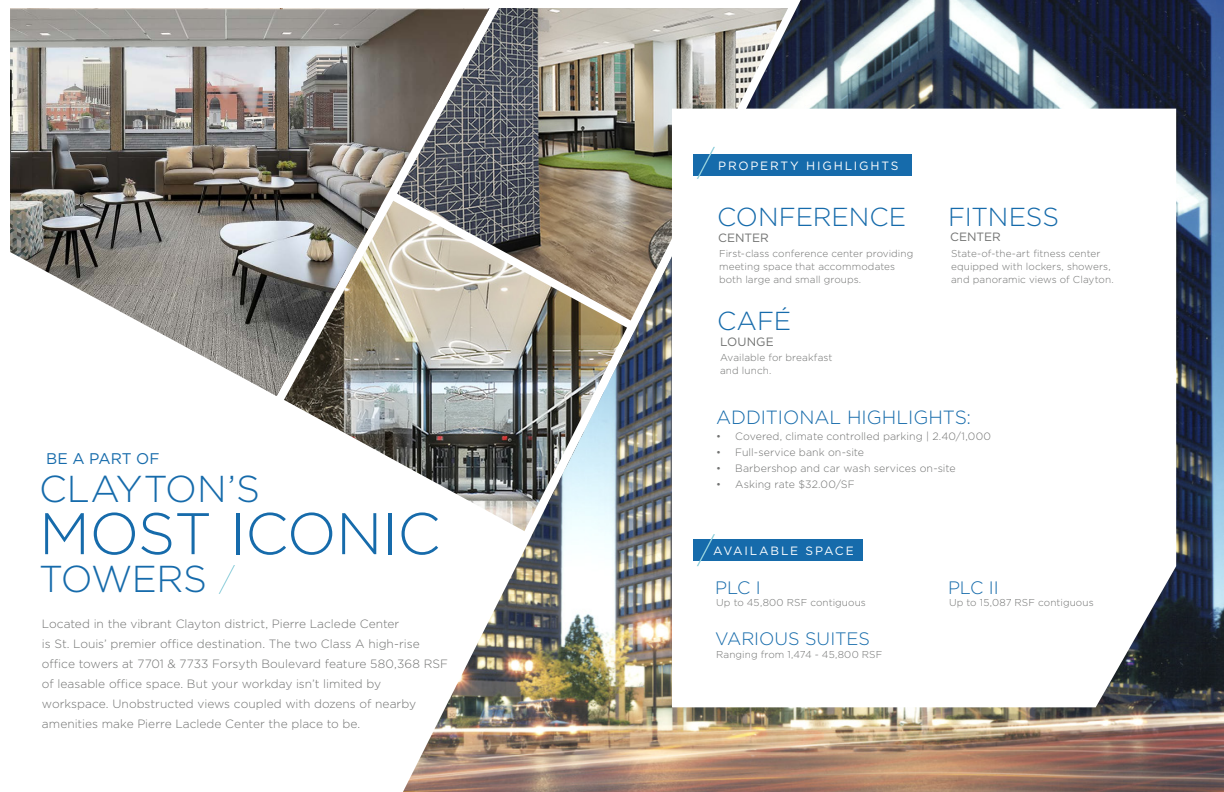
<style>
.page{position:relative;width:1224px;height:792px;background:#fff}
.page>*{position:absolute;margin:0;border:0;box-sizing:border-box;transform-origin:0 0}
.Callout_-_Red{font:300 58.6px "Gotham";letter-spacing:-.01em;color:#166bab}
.Callout_-_Red-2{font:300 37.4px "Gotham";letter-spacing:-.01em;color:#166bab}
.Stats{font:300 26px "Gotham";letter-spacing:-.005em;color:#166bab}
.Section_Head_-_red{font:300 19.1px "Gotham";color:#166bab}
.Section_Head_-_red-2{font:300 18px "Gotham";letter-spacing:-.005em;color:#166bab}
.t1{font:15.5px "Gotham";color:#166bab}
.TOC__s{font:300 12px/20px "Gotham";color:#717271}
.Header_-_White{font:12px "Gotham";letter-spacing:.15em;color:#fff}
.Stat_Header{font:12px "Gotham";color:#717271}
.t2{font:300 10.6px "Gotham";letter-spacing:.005em;color:#717271}
.Stat_Description{font:300 10px/13px "Gotham";letter-spacing:.01em;color:#717271}
</style>
<div class="page">
<svg style="left:255px;top:8px;width:138px;height:432px"></svg>
<img style="left:403px;top:0;width:821px;height:792px">
<svg style="left:672px;top:109px;width:504px;height:598px"></svg>
<div style="left:693px;top:540px;width:170px;height:21px;background:#166bab"></div>
<svg style="left:695px;top:533px;width:22px;height:35px"></svg>
<div style="left:693px;top:155px;width:219px;height:21px;background:#166bab"></div>
<svg style="left:695px;top:145px;width:22px;height:35px"></svg>
<svg style="left:218px;top:565px;width:17px;height:29px"></svg>
<img style="left:10px;top:9px;width:479px;height:387px">
<p class="t1" style="left:46px;top:448px;width:115px">BE A PART OF</p>
<p class="Callout_-_Red-2" style="left:39px;top:465px;width:223px">CLAYTON’S</p>
<p class="Callout_-_Red" style="left:39px;top:496px;width:403px">MOST ICONIC</p>
<p class="Callout_-_Red-2" style="left:39px;top:555px;width:169px">TOWERS</p>
<p class="TOC__s" style="left:42px;top:613px;width:408px">Located in the vibrant Clayton district, Pierre Laclede Center<br>is St. Louis’ premier office destination. The two Class A high-rise office towers at 7701 &amp; 7733 Forsyth Boulevard feature 580,368 RSF of leasable office space. But your workday isn’t limited by workspace. Unobstructed views coupled with dozens of nearby amenities make Pierre Laclede Center the place to be.</p>
<p class="Header_-_White" style="left:718px;top:158px;width:182px">PROPERTY HIGHLIGHTS</p>
<p class="Stats" style="left:717px;top:200px;width:191px">CONFERENCE</p>
<p class="Stat_Header" style="left:718px;top:230px;width:52px">CENTER</p>
<p class="Stat_Description" style="left:719px;top:246px;width:196px">First-class conference center providing meeting space that accommodates both large and small groups.</p>
<p class="Stats" style="left:717px;top:304px;width:76px">CAFÉ</p>
<p class="Stat_Header" style="left:720px;top:335px;width:55px">LOUNGE</p>
<p class="Stat_Description" style="left:720px;top:351px;width:114px">Available for breakfast and lunch.</p>
<p class="Stats" style="left:948px;top:200px;width:113px">FITNESS</p>
<p class="Stat_Header" style="left:950px;top:229px;width:52px">CENTER</p>
<p class="Stat_Description" style="left:951px;top:246px;width:164px">State-of-the-art fitness center equipped with lockers, showers, and panoramic views of Clayton.</p>
<p class="Section_Head_-_red" style="left:716px;top:406px;width:257px">ADDITIONAL HIGHLIGHTS:</p>
<p class="t2" style="left:716px;top:430px;width:276px">• Covered, climate controlled parking | 2.40/1,000</p>
<p class="t2" style="left:716px;top:446px;width:150px">• Full-service bank on-site</p>
<p class="t2" style="left:716px;top:462px;width:241px">• Barbershop and car wash services on-site</p>
<p class="t2" style="left:716px;top:478px;width:140px">• Asking rate $32.00/SF</p>
<p class="Header_-_White" style="left:713px;top:543px;width:142px">AVAILABLE SPACE</p>
<p class="Section_Head_-_red-2" style="left:715px;top:576px;width:47px">PLC I</p>
<p class="Stat_Description" style="left:716px;top:596px;width:151px">Up to 45,800 RSF contiguous</p>
<p class="Section_Head_-_red-2" style="left:715px;top:627px;width:156px">VARIOUS SUITES</p>
<p class="Stat_Description" style="left:716px;top:647px;width:168px">Ranging from 1,474 - 45,800 RSF</p>
<p class="Section_Head_-_red-2" style="left:948px;top:576px;width:52px">PLC II</p>
<p class="Stat_Description" style="left:949px;top:596px;width:146px">Up to 15,087 RSF contiguous</p>
</div>
